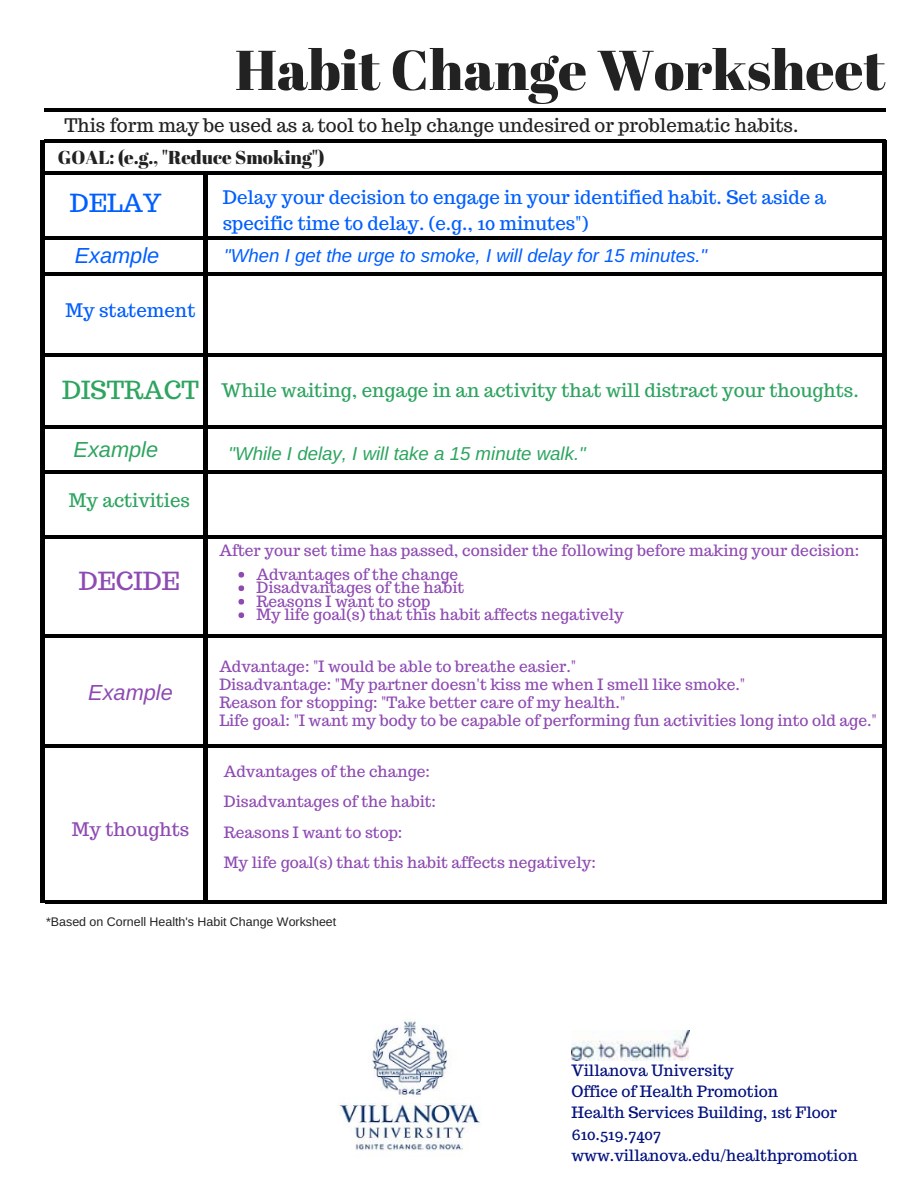
<style>
.page{position:relative;width:918px;height:1188px;background:#fff}
.page>*{position:absolute;margin:0;border:0;box-sizing:border-box;transform-origin:0 0}
.t1{font:55.95px "Abril Fatface";color:#222}
.t2{font:24.9px "Trocchi";color:#2da45f}
.t3{font:24.9px "Trocchi";color:#8e4ab2}
.t4{font:24.9px "Trocchi";color:#005eff}
.t5{font:italic 21.75px "Arimo";color:#005eff}
.t6{font:italic 21.75px "Arimo";color:#2da45f}
.t7{font:italic 21.75px "Arimo";color:#8e4ab2}
.t8{font:18.75px/25.8px "Trocchi";color:#005eff}
.t9{font:18.75px "Trocchi";color:#2da45f}
.t10{font:18.75px "Trocchi";color:#222}
.t11{font:italic 18.75px "Arimo";color:#005eff}
.t12{font:italic 18.75px "Arimo";color:#2da45f}
.t13{font:18.75px "Abril Fatface";color:#222}
.t14{font:18.75px "Trocchi";color:#8e4ab2}
.t15{font:15.6px/30.3px "Trocchi";color:#8e4ab2}
.t16{font:15.6px/21.3px "Trocchi";color:#000f7e}
.t17{font:12.45px "Arimo";color:#222}
</style>
<div class="page">
<img style="left:338px;top:1019px;width:143px;height:132px">
<hr style="left:44px;top:108px;width:841px;height:3px;background:#000">
<hr style="left:44px;top:140px;width:841px;height:3px;background:#000">
<div style="left:40px;top:141px;width:5px;height:762px;background:#000"></div>
<hr style="left:882px;top:141px;width:4px;height:760px;background:#000">
<hr style="left:45px;top:900px;width:841px;height:3px;background:#000">
<hr style="left:45px;top:171px;width:841px;height:3px;background:#000">
<hr style="left:204px;top:173px;width:4px;height:730px;background:#000">
<hr style="left:45px;top:236px;width:841px;height:4px;background:#000">
<hr style="left:45px;top:272px;width:841px;height:4px;background:#000">
<hr style="left:45px;top:353px;width:841px;height:4px;background:#000">
<hr style="left:45px;top:425px;width:841px;height:4px;background:#000">
<hr style="left:45px;top:470px;width:841px;height:4px;background:#000">
<hr style="left:45px;top:536px;width:841px;height:3px;background:#000">
<hr style="left:45px;top:634px;width:841px;height:4px;background:#000">
<hr style="left:45px;top:745px;width:841px;height:3px;background:#000">
<svg style="left:238px;top:572px;width:6px;height:6px"></svg>
<svg style="left:238px;top:585px;width:6px;height:6px"></svg>
<svg style="left:238px;top:599px;width:6px;height:6px"></svg>
<svg style="left:238px;top:612px;width:6px;height:6px"></svg>
<img style="left:571px;top:1030px;width:119px;height:31px">
<h1 class="t1" style="left:235px;top:31px;width:652px">Habit Change Worksheet</h1>
<p class="t10" style="left:64px;top:113px;width:735px">This form may be used as a tool to help change undesired or problematic habits.</p>
<p class="t13" style="left:58px;top:144px;width:268px">GOAL: (e.g., "Reduce Smoking")</p>
<h2 class="t4" style="left:70px;top:186px;width:93px">DELAY</h2>
<h3 class="t5" style="left:75px;top:244px;width:86px">Example</h3>
<p class="t8" style="left:223px;top:184px;width:605px">Delay your decision to engage in your identified habit. Set aside a specific time to delay. (e.g., 10 minutes")</p>
<p class="t11" style="left:224px;top:245px;width:484px">"When I get the urge to smoke, I will delay for 15 minutes."</p>
<p class="t8" style="left:66px;top:297px;width:131px">My statement</p>
<h2 class="t2" style="left:62px;top:374px;width:138px">DISTRACT</h2>
<h3 class="t6" style="left:74px;top:437px;width:86px">Example</h3>
<p class="t9" style="left:69px;top:488px;width:123px">My activities</p>
<h2 class="t3" style="left:79px;top:564px;width:103px">DECIDE</h2>
<h3 class="t7" style="left:88px;top:680px;width:86px">Example</h3>
<p class="t14" style="left:72px;top:817px;width:119px">My thoughts</p>
<p class="t9" style="left:221px;top:378px;width:639px">While waiting, engage in an activity that will distract your thoughts.</p>
<p class="t12" style="left:229px;top:443px;width:359px">"While I delay, I will take a 15 minute walk."</p>
<p class="t15" style="left:256px;top:538px;width:604px;line-height:24px;text-indent:-37px">After your set time has passed, consider the following before making your decision:<br>Advantages of the change</p>
<p class="t15" style="left:256px;top:581px;width:369px;line-height:13.5px">Disadvantages of the habit<br>Reasons I want to stop<br>My life goal(s) that this habit affects negatively</p>
<p class="t15" style="left:219px;top:657px;width:659px;line-height:18px">Advantage: "I would be able to breathe easier."<br>Disadvantage: "My partner doesn't kiss me when I smell like smoke."<br>Reason for stopping: "Take better care of my health."<br>Life goal: "I want my body to be capable of performing fun activities long into old age."</p>
<p class="t15" style="left:224px;top:756px;width:374px">Advantages of the change:<br>Disadvantages of the habit:<br>Reasons I want to stop:<br>My life goal(s) that this habit affects negatively:</p>
<p class="t17" style="left:46px;top:915px;width:292px">*Based on Cornell Health's Habit Change Worksheet</p>
<p class="t16" style="left:571px;top:1059px;width:288px">Villanova University<br>Office of Health Promotion<br>Health Services Building, 1st Floor<br>610.519.7407 www.villanova.edu/healthpromotion</p>
</div>
